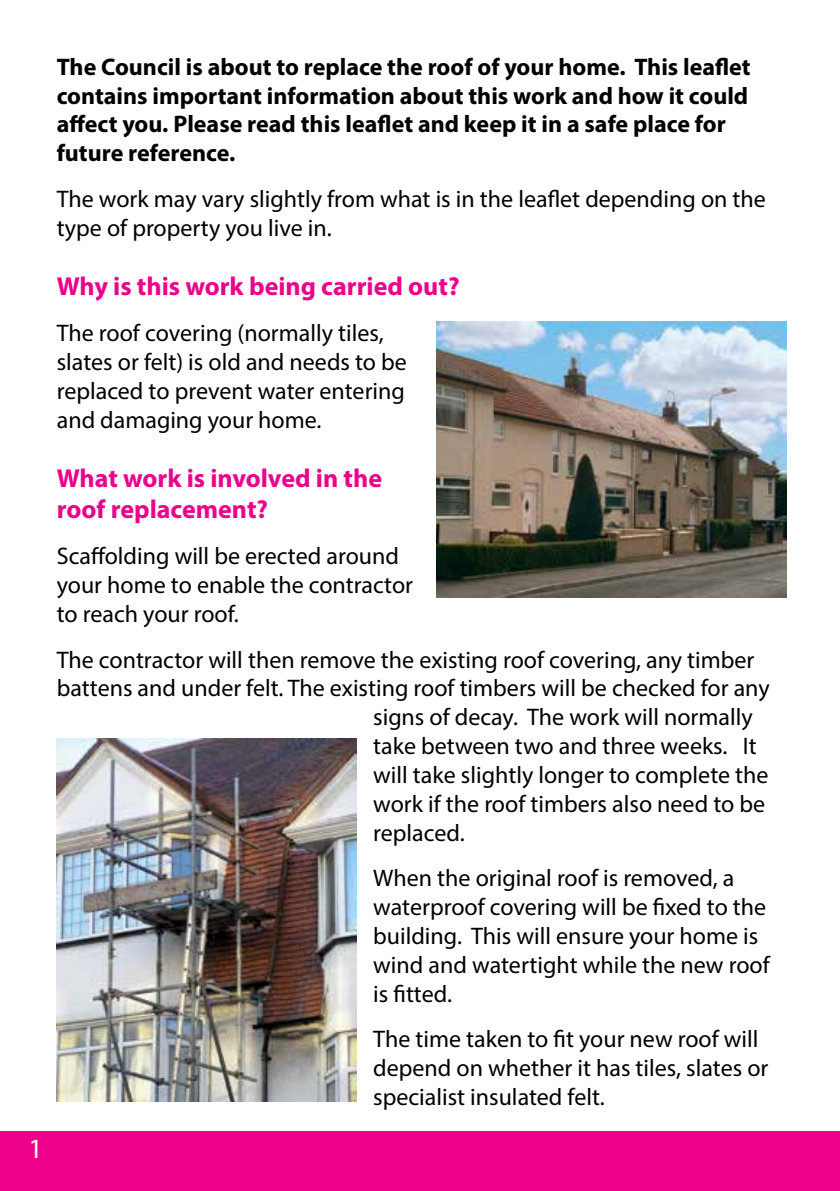
<style>
.page{position:relative;width:840px;height:1191px;background:#fff}
.page>*{position:absolute;margin:0;border:0;box-sizing:border-box;transform-origin:0 0}
.t1{font:28px "Myriad Pro";color:#fff}
.t2{font:700 26px/31.2px "Myriad Pro";color:#ec008c}
.t3{font:24px/28.8px "Myriad Pro";color:#000}
.t4{font:700 24px/28.8px "Myriad Pro";color:#000}
</style>
<div class="page">
<div style="left:0;top:1131px;width:839px;height:60px;background:#ec008c"></div>
<img style="left:57px;top:738px;width:299px;height:363px">
<img style="left:436px;top:322px;width:349px;height:275px">
<p class="t1" style="left:29px;top:1131px;width:16px">1</p>
<p class="t4" style="left:57px;top:51px;width:695px">The Council is about to replace the roof of your home. This leaflet contains important information about this work and how it could affect you. Please read this leaflet and keep it in a safe place for future reference.</p>
<p class="t3" style="left:57px;top:184px;width:710px">The work may vary slightly from what is in the leaflet depending on the type of property you live in.</p>
<p class="t2" style="left:57px;top:270px;width:404px">Why is this work being carried out?</p>
<p class="t3" style="left:57px;top:318px;width:351px">The roof covering (normally tiles, slates or felt) is old and needs to be replaced to prevent water entering and damaging your home.</p>
<p class="t2" style="left:57px;top:462px;width:326px">What work is involved in the roof replacement?</p>
<p class="t3" style="left:57px;top:541px;width:357px">Scaffolding will be erected around your home to enable the contractor to reach your roof.</p>
<p class="t3" style="left:57px;top:645px;width:698px">The contractor will then remove the existing roof covering, any timber</p>
<p class="t3" style="left:57px;top:673px;width:714px">battens and under felt. The existing roof timbers will be checked for any</p>
<p class="t3" style="left:373px;top:702px;width:381px">signs of decay. The work will normally</p>
<p class="t3" style="left:373px;top:731px;width:385px">take between two and three weeks. It</p>
<p class="t3" style="left:373px;top:760px;width:396px">will take slightly longer to complete the</p>
<p class="t3" style="left:373px;top:789px;width:393px">work if the roof timbers also need to be</p>
<p class="t3" style="left:373px;top:817px;width:93px">replaced.</p>
<p class="t3" style="left:373px;top:863px;width:398px">When the original roof is removed, a waterproof covering will be fixed to the building. This will ensure your home is wind and watertight while the new roof is fitted.</p>
<p class="t3" style="left:373px;top:1024px;width:396px">The time taken to fit your new roof will depend on whether it has tiles, slates or specialist insulated felt.</p>
</div>
